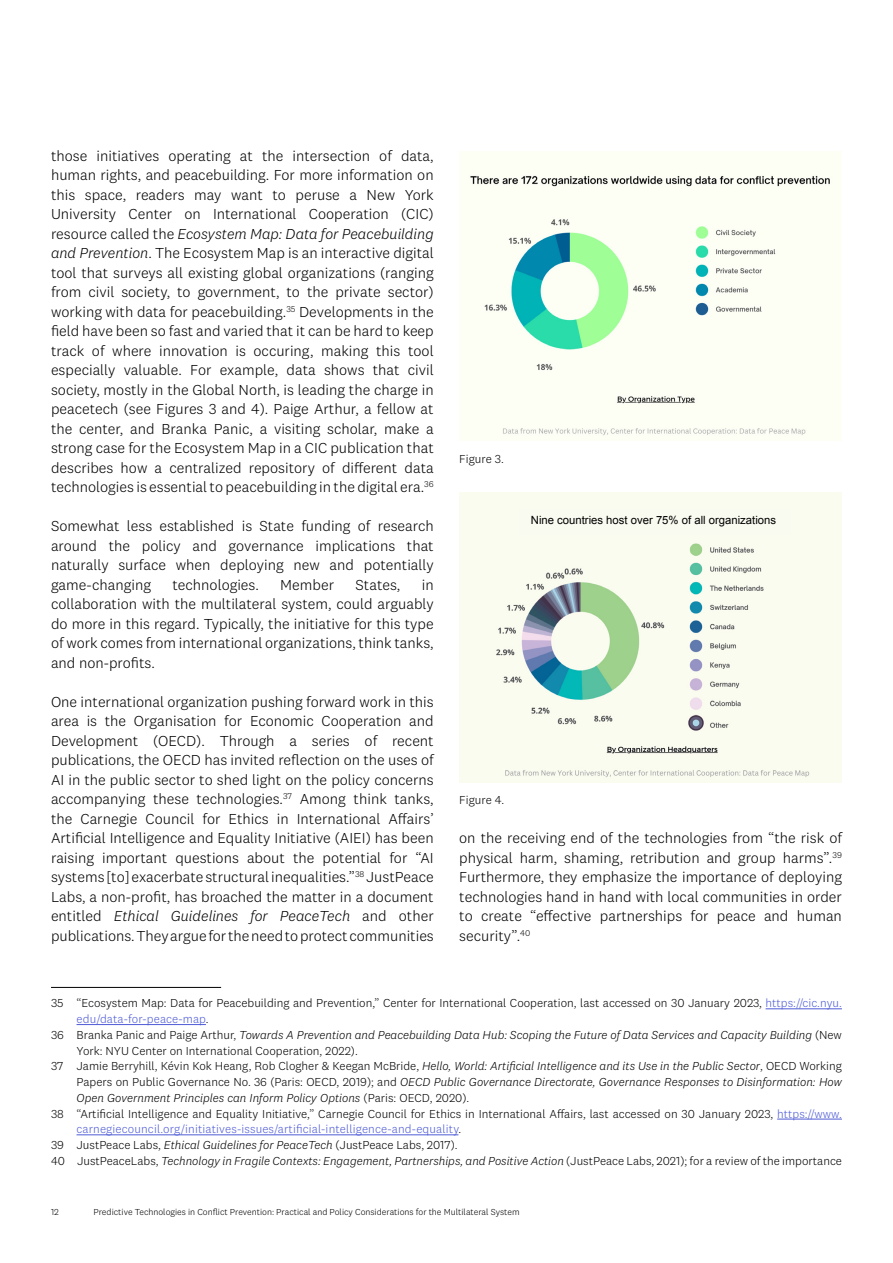
<style>
.page{position:relative;width:893px;height:1263px;background:#fff}
.page>*{position:absolute;margin:0;border:0;box-sizing:border-box;transform-origin:0 0}
.t1{font:300 15px/19.5px "National 2";color:#000;text-align:justify}
.t2{font:300 12px "National 2";color:#000}
.t3{font:italic 300 12px "National 2";color:#000}
.t4{font:300 12px "National 2";letter-spacing:.01em;color:#4f5cd6}
.t5{font:11.25px "Arial";color:#000}
.t6{font:300 9px "National 2";color:#000}
.s1{font-style:italic}
.s2{color:#4f5cd6}
.s3{color:#000}
.s4{font-style:normal}
</style>
<div class="page">
<hr style="left:51px;top:987px;width:170px;height:1px;background:#000">
<hr style="left:766px;top:1008px;width:76px;height:1px;background:#4f5cd6">
<hr style="left:77px;top:1024px;width:129px;height:1px;background:#4f5cd6">
<hr style="left:777px;top:1119px;width:65px;height:1px;background:#4f5cd6">
<hr style="left:77px;top:1134px;width:381px;height:1px;background:#4f5cd6">
<img style="left:459px;top:151px;width:383px;height:290px">
<img style="left:459px;top:492px;width:383px;height:291px">
<div style="left:519px;top:510px;width:272px;height:25px;background:#fafbf0"></div>
<p class="t1" style="left:51px;top:146px;width:384px">those initiatives operating at the intersection of data, human rights, and peacebuilding. For more information on this space, readers may want to peruse a New York University Center on International Cooperation (CIC) resource called the <span class="s1">Ecosystem Map: Data for Peacebuilding and Prevention</span>. The Ecosystem Map is an interactive digital tool that surveys all existing global organizations (ranging from civil society, to government, to the private sector) working with data for peacebuilding.<sup>35</sup> Developments in the field have been so fast and varied that it can be hard to keep track of where innovation is occuring, making this tool especially valuable. For example, data shows that civil society, mostly in the Global North, is leading the charge in peacetech (see Figures 3 and 4). Paige Arthur, a fellow at the center, and Branka Panic, a visiting scholar, make a strong case for the Ecosystem Map in a CIC publication that describes how a centralized repository of different data technologies is essential to peacebuilding in the digital era.<sup>36</sup></p>
<p class="t1" style="left:51px;top:516px;width:384px">Somewhat less established is State funding of research around the policy and governance implications that naturally surface when deploying new and potentially game-changing</p>
<p class="t1" style="left:172px;top:575px;width:88px">technologies.</p>
<p class="t1" style="left:280px;top:575px;width:55px">Member</p>
<p class="t1" style="left:356px;top:575px;width:46px">States,</p>
<p class="t1" style="left:51px;top:575px;width:384px;text-indent:371px">in collaboration with the multilateral system, could arguably do more in this regard. Typically, the initiative for this type of work comes from international organizations, think tanks, and non-profits.</p>
<p class="t1" style="left:51px;top:692px;width:384px">One international organization pushing forward work in this area is the Organisation for Economic Cooperation and Development (OECD). Through a series of recent publications, the OECD has invited reflection on the uses of AI in the public sector to shed light on the policy concerns accompanying these technologies.<sup>37</sup> Among think tanks, the Carnegie Council for Ethics in International Affairs’ Artificial Intelligence and Equality Initiative (AIEI) has been raising important questions about the potential for “AI systems [to] exacerbate structural inequalities.”<sup>38</sup> JustPeace Labs, a non-profit, has broached the matter in a document entitled <span class="s1">Ethical Guidelines for PeaceTech</span> and other publications. They argue for the need to protect communities</p>
<p class="t2" style="left:459px;top:452px;width:46px">Figure 3.</p>
<p class="t5" style="left:531px;top:513px;width:247px">Nine countries host over 75% of all organizations</p>
<p class="t2" style="left:459px;top:793px;width:47px">Figure 4.</p>
<p class="t1" style="left:459px;top:828px;width:384px">on the receiving end of the technologies from “the risk of physical harm, shaming, retribution and group harms”.<sup>39<br></sup>Furthermore, they emphasize the importance of deploying technologies hand in hand with local communities in order to create “effective partnerships for peace and human security”.<sup>40</sup></p>
<p class="t2" style="left:51px;top:996px;width:792px">35 “Ecosystem Map: Data for Peacebuilding and Prevention,” Center for International Cooperation, last accessed on 30 January 2023, <span class="s2">https://cic.nyu.</span></p>
<p class="t4" style="left:77px;top:1012px;width:134px">edu/data-for-peace-map<span class="s3">.</span></p>
<p class="t3" style="left:51px;top:1028px;width:792px"><span class="s4">36 Branka Panic and Paige Arthur,</span> Towards A Prevention and Peacebuilding Data Hub: Scoping the Future of Data Services and Capacity Building <span class="s4">(New</span></p>
<p class="t2" style="left:77px;top:1044px;width:283px">York: NYU Center on International Cooperation, 2022).</p>
<p class="t2" style="left:51px;top:1059px;width:792px">37 Jamie Berryhill, Kévin Kok Heang, Rob Clogher &amp; Keegan McBride, <span class="s1">Hello, World: Artificial Intelligence and its Use in the Public Sector</span>, OECD Working</p>
<p class="t3" style="left:77px;top:1075px;width:767px"><span class="s4">Papers on Public Governance No. 36 (Paris: OECD, 2019); and</span> OECD Public Governance Directorate, Governance Responses to Disinformation: How</p>
<p class="t3" style="left:77px;top:1091px;width:394px">Open Government Principles can Inform Policy Options <span class="s4">(Paris: OECD, 2020).</span></p>
<p class="t2" style="left:51px;top:1107px;width:792px">38 “Artificial Intelligence and Equality Initiative,” Carnegie Council for Ethics in International Affairs, last accessed on 30 January 2023, <span class="s2">https://www.</span></p>
<p class="t4" style="left:77px;top:1122px;width:386px">carnegiecouncil.org/initiatives-issues/artificial-intelligence-and-equality<span class="s3">.</span></p>
<p class="t2" style="left:51px;top:1138px;width:408px">39 JustPeace Labs, <span class="s1">Ethical Guidelines for PeaceTech</span> (JustPeace Labs, 2017).</p>
<p class="t3" style="left:51px;top:1154px;width:792px"><span class="s4">40 JustPeaceLabs,</span> Technology in Fragile Contexts: Engagement, Partnerships, and Positive Action <span class="s4">(JustPeace Labs, 2021); for a review of the importance</span></p>
<p class="t6" style="left:51px;top:1207px;width:9px">12</p>
<p class="t6" style="left:94px;top:1207px;width:428px">Predictive Technologies in Conflict Prevention: Practical and Policy Considerations for the Multilateral System</p>
</div>
